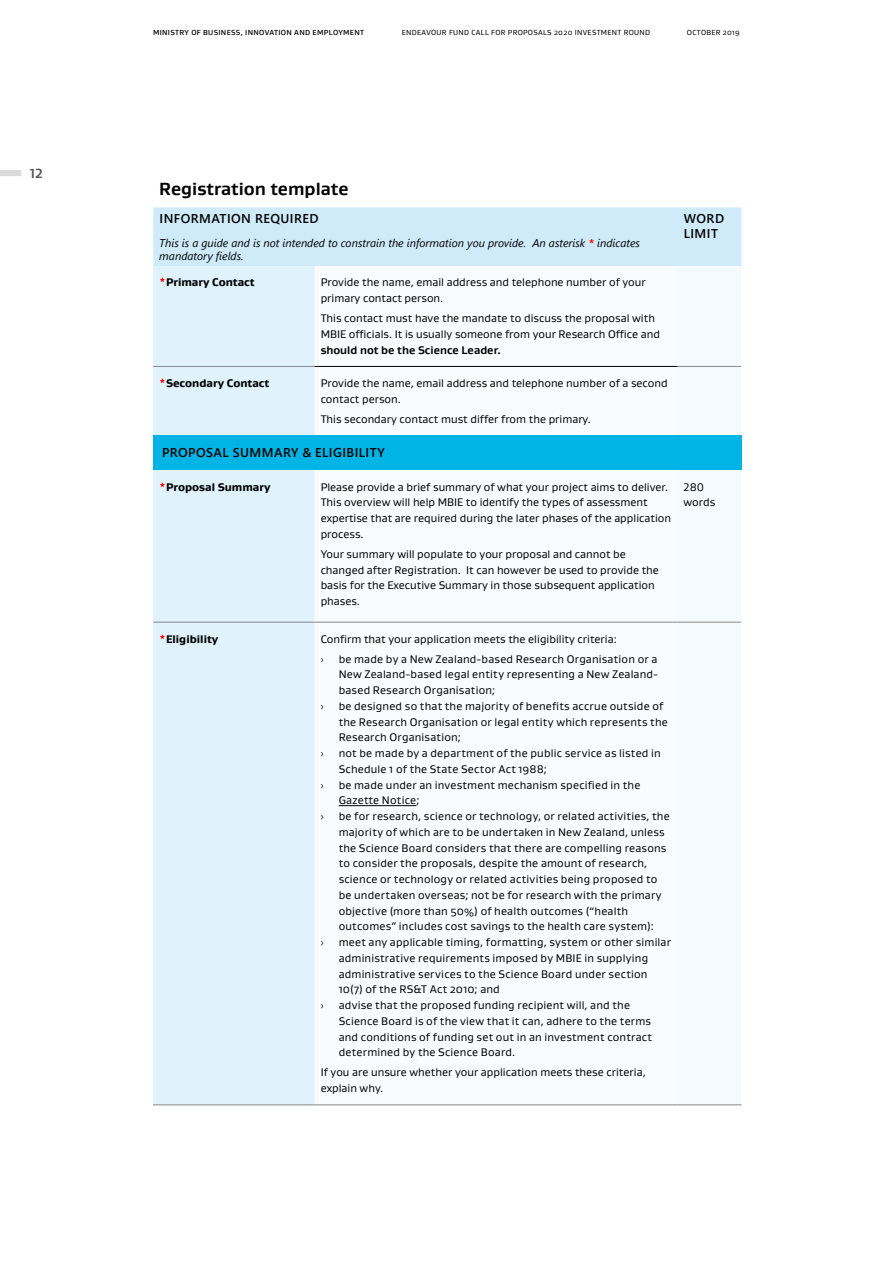
<style>
.page{position:relative;width:893px;height:1263px;background:#fff}
.page>*{position:absolute;margin:0;border:0;box-sizing:border-box;transform-origin:0 0}
.Heading_1_Gustan{font:700 18px "Gustan";color:#000}
.t1{font:700 13.5px "Gustan";color:#575756}
.Table_Heading{font:600 12.75px/15.3px "Segoe UI";letter-spacing:.035em;color:#000}
.Table_Text{font:600 12.75px "Segoe UI";letter-spacing:.035em;color:#000}
.Table_text_Gustan{font:11.25px/15.8px "Gustan";letter-spacing:.01em;color:#000}
.Table_Text-2{font:italic 11.25px/13.5px "Segoe UI";color:#000}
.Table_text_xbold_Gus{font:800 11.25px "Gustan";color:#000}
.t2{font:11.25px "Myriad Pro";color:#000}
.t3{font:7.5px "Gustan";letter-spacing:.04em;color:#000}
.t4{font:500 7.5px "Gustan";letter-spacing:.04em;color:#000}
.s1{font-weight:700;font-style:normal;color:#f00}
.s2{color:#f00}
.s3{font-weight:700}
</style>
<div class="page">
<div style="left:0;top:170px;width:21px;height:6px;background:#dadada"></div>
<div style="left:153px;top:207px;width:588px;height:59px;background:#cfebf9"></div>
<div style="left:153px;top:266px;width:162px;height:838px;background:#e0f2fc"></div>
<div style="left:677px;top:266px;width:64px;height:838px;background:#f4fafe"></div>
<div style="left:153px;top:435px;width:588px;height:35px;background:#00b5e5"></div>
<hr style="left:153px;top:366px;width:162px;height:1px;background:#878787">
<hr style="left:677px;top:366px;width:64px;height:1px;background:#878787">
<hr style="left:315px;top:366px;width:362px;height:1px;background:#000">
<hr style="left:153px;top:622px;width:162px;height:1px;background:#878787">
<hr style="left:315px;top:622px;width:362px;height:1px;background:#878787">
<hr style="left:677px;top:622px;width:64px;height:1px;background:#878787">
<hr style="left:153px;top:1104px;width:162px;height:1px;background:#878787">
<hr style="left:315px;top:1104px;width:362px;height:1px;background:#878787">
<hr style="left:677px;top:1104px;width:64px;height:1px;background:#878787">
<hr style="left:339px;top:805px;width:77px;height:1px;background:#000">
<p class="t1" style="left:30px;top:164px;width:15px">12</p>
<p class="t4" style="left:153px;top:27px;width:212px">MINISTRY OF BUSINESS, INNOVATION AND EMPLOYMENT</p>
<p class="t3" style="left:402px;top:27px;width:250px">ENDEAVOUR FUND CALL FOR PROPOSALS 2020 INVESTMENT ROUND</p>
<p class="t3" style="left:687px;top:27px;width:55px">OCTOBER 2019</p>
<p class="Heading_1_Gustan" style="left:159px;top:177px;width:191px">Registration template</p>
<p class="Table_Heading" style="left:159px;top:209px;width:161px">INFORMATION REQUIRED</p>
<p class="Table_Text-2" style="left:159px;top:234px;width:482px">This is a guide and is not intended to constrain the information you provide. An asterisk <span class="s1">*</span> indicates mandatory fields.</p>
<p class="Table_text_xbold_Gus" style="left:159px;top:275px;width:97px"><span class="s2">*</span>Primary Contact</p>
<p class="Table_text_Gustan" style="left:321px;top:274px;width:327px">Provide the name, email address and telephone number of your primary contact person.</p>
<p class="Table_text_Gustan" style="left:321px;top:310px;width:341px">This contact must have the mandate to discuss the proposal with<br>MBIE officials. It is usually someone from your Research Office and <span class="s3">should not be the Science Leader.</span></p>
<p class="Table_text_xbold_Gus" style="left:159px;top:376px;width:112px"><span class="s2">*</span>Secondary Contact</p>
<p class="Table_text_Gustan" style="left:321px;top:375px;width:349px">Provide the name, email address and telephone number of a second contact person.</p>
<p class="Table_text_Gustan" style="left:321px;top:410px;width:272px">This secondary contact must differ from the primary.</p>
<p class="Table_Text" style="left:162px;top:441px;width:224px">PROPOSAL SUMMARY &amp; ELIGIBILITY</p>
<p class="Table_text_xbold_Gus" style="left:159px;top:479px;width:113px"><span class="s2">*</span>Proposal Summary</p>
<p class="Table_text_Gustan" style="left:321px;top:478px;width:352px">Please provide a brief summary of what your project aims to deliver.<br>This overview will help MBIE to identify the types of assessment expertise that are required during the later phases of the application process.</p>
<p class="Table_text_Gustan" style="left:321px;top:546px;width:340px">Your summary will populate to your proposal and cannot be changed after Registration. It can however be used to provide the basis for the Executive Summary in those subsequent application phases.</p>
<p class="Table_text_xbold_Gus" style="left:159px;top:631px;width:61px"><span class="s2">*</span>Eligibility</p>
<p class="Table_text_Gustan" style="left:321px;top:630px;width:298px">Confirm that your application meets the eligibility criteria:</p>
<p class="t2" style="left:321px;top:652px;width:4px">›</p>
<p class="Table_text_Gustan" style="left:339px;top:650px;width:321px;text-align:justify">be made by a New Zealand-based Research Organisation or a New Zealand-based legal entity representing a New Zealand&shy;based Research Organisation;</p>
<p class="t2" style="left:321px;top:699px;width:4px">›</p>
<p class="Table_text_Gustan" style="left:339px;top:698px;width:331px">be designed so that the majority of benefits accrue outside of the Research Organisation or legal entity which represents the<br>Research Organisation;</p>
<p class="t2" style="left:321px;top:746px;width:4px">›</p>
<p class="Table_text_Gustan" style="left:339px;top:745px;width:324px">not be made by a department of the public service as listed in<br>Schedule 1 of the State Sector Act 1988;</p>
<p class="t2" style="left:321px;top:778px;width:4px">›</p>
<p class="Table_text_Gustan" style="left:339px;top:776px;width:303px">be made under an investment mechanism specified in the<br>Gazette Notice;</p>
<p class="t2" style="left:321px;top:809px;width:4px">›</p>
<p class="Table_text_Gustan" style="left:339px;top:808px;width:333px">be for research, science or technology, or related activities, the majority of which are to be undertaken in New Zealand, unless the Science Board considers that there are compelling reasons to consider the proposals, despite the amount of research, science or technology or related activities being proposed to be undertaken overseas; not be for research with the primary objective (more than 50%) of health outcomes (“health outcomes” includes cost savings to the health care system):</p>
<p class="t2" style="left:321px;top:935px;width:4px">›</p>
<p class="Table_text_Gustan" style="left:339px;top:934px;width:334px">meet any applicable timing, formatting, system or other similar administrative requirements imposed by MBIE in supplying administrative services to the Science Board under section 10(7) of the RS&amp;T Act 2010; and</p>
<p class="t2" style="left:321px;top:998px;width:4px">›</p>
<p class="Table_text_Gustan" style="left:339px;top:997px;width:315px">advise that the proposed funding recipient will, and the Science Board is of the view that it can, adhere to the terms and conditions of funding set out in an investment contract determined by the Science Board.</p>
<p class="Table_text_Gustan" style="left:321px;top:1064px;width:327px">If you are unsure whether your application meets these criteria, explain why.</p>
<p class="Table_Heading" style="left:684px;top:209px;width:42px">WORD<br>LIMIT</p>
<p class="Table_text_Gustan" style="left:683px;top:478px;width:33px">280 words</p>
</div>
